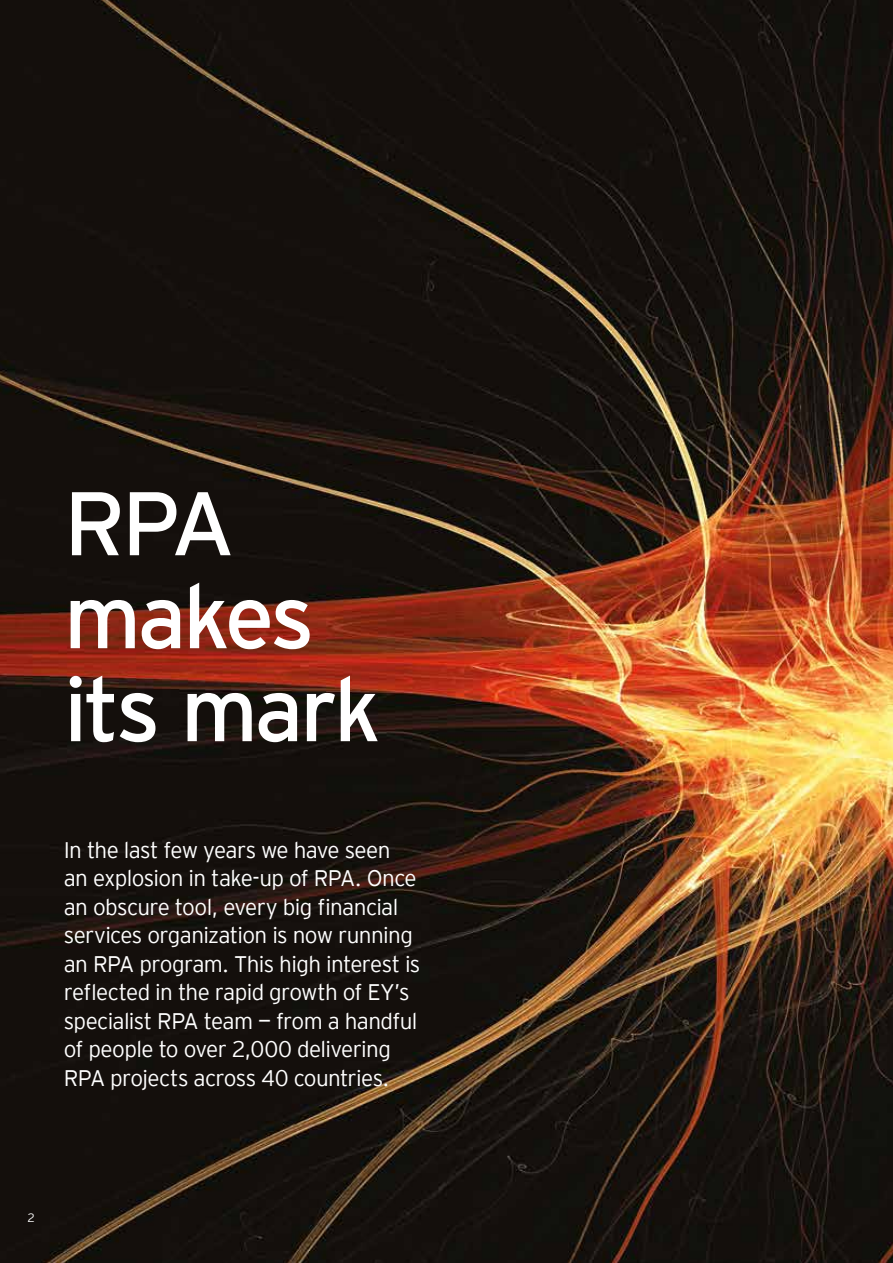
<style>
.page{position:relative;width:893px;height:1263px;background:#fff}
.page>*{position:absolute;margin:0;border:0;box-sizing:border-box;transform-origin:0 0}
.t1{font:90px/93px "EY Interstate";letter-spacing:-.045em;color:#fff}
.t2{font:300 22.5px/28.5px "EY Interstate";letter-spacing:-.03em;color:#fff}
.t3{font:300 12px "EY Interstate";color:#fff}
</style>
<div class="page">
<img style="left:0;top:0;width:893px;height:1263px">
<h1 class="t1" style="left:64px;top:471px;width:319px">RPA makes its mark</h1>
<p class="t2" style="left:64px;top:834px;width:358px">In the last few years we have seen an explosion in take-up of RPA. Once an obscure tool, every big financial services organization is now running an RPA program. This high interest is reflected in the rapid growth of EY’s specialist RPA team — from a handful of people to over 2,000 delivering RPA projects across 40 countries.</p>
<p class="t3" style="left:28px;top:1209px;width:9px">2</p>
</div>
